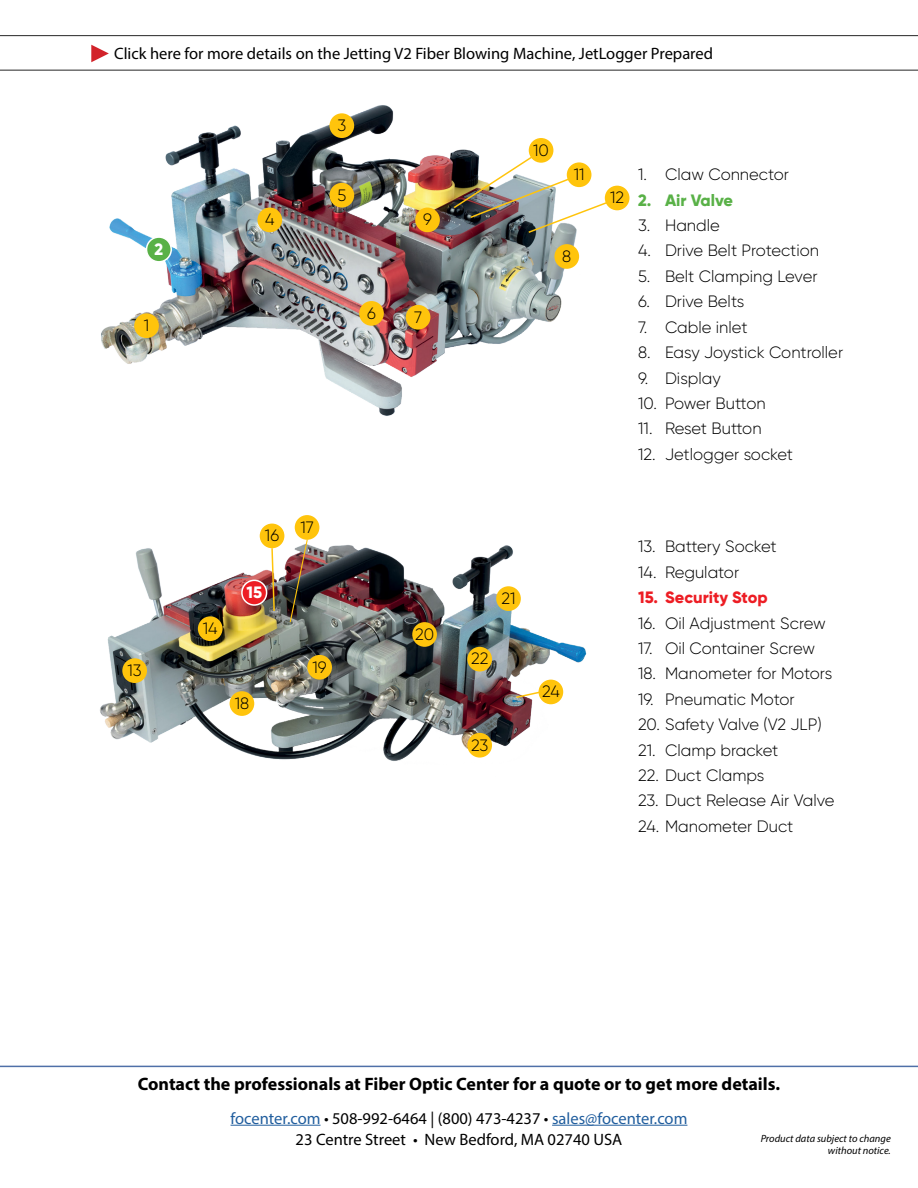
<style>
.page{position:relative;width:918px;height:1188px;background:#fff}
.page>*{position:absolute;margin:0;border:0;box-sizing:border-box;transform-origin:0 0}
.t1{font:700 18px "Myriad Pro";color:#000}
.t2{font:300 16.5px "Gilroy";color:#000}
.t3{font:16.5px "Myriad Pro";color:#000}
.t4{font:16.5px "Myriad Pro";color:#215e9e}
.t5{font:800 16.5px "Gilroy";color:#ed1d24}
.t6{font:800 16.5px "Gilroy";color:#59b147}
.t7{font:800 16.5px "Gilroy";color:#fff}
.t8{font:italic 10.5px/12.6px "Myriad Pro";color:#000;text-align:right}
.s1{color:#000}
</style>
<div class="page">
<hr style="left:231px;top:1125px;width:90px;height:1px;background:#215e9e">
<hr style="left:552px;top:1125px;width:135px;height:1px;background:#215e9e">
<hr style="left:0;top:1066px;width:918px;height:1px;background:#4f70a8">
<hr style="left:0;top:70px;width:918px;height:1px;background:#262626">
<svg style="left:91px;top:45px;width:18px;height:17px"></svg>
<hr style="left:0;top:35px;width:918px;height:1px;background:#262626">
<img style="left:101px;top:105px;width:479px;height:311px">
<img style="left:100px;top:515px;width:487px;height:246px">
<div style="left:496px;top:586px;width:25px;height:25px;background:#ffc40c;border-radius:50%"></div>
<div style="left:412px;top:622px;width:25px;height:25px;background:#ffc40c;border-radius:50%"></div>
<div style="left:467px;top:733px;width:25px;height:25px;background:#ffc40c;border-radius:50%"></div>
<div style="left:539px;top:680px;width:24px;height:24px;background:#ffc40c;border-radius:50%"></div>
<div style="left:467px;top:647px;width:25px;height:25px;background:#ffc40c;border-radius:50%"></div>
<div style="left:242px;top:580px;width:25px;height:25px;background:#ed1d24;border-radius:50%"></div>
<div style="left:241px;top:580px;width:26px;height:26px;border:1px solid #fff;border-radius:50%"></div>
<div style="left:260px;top:524px;width:24px;height:24px;background:#ffc40c;border-radius:50%"></div>
<div style="left:295px;top:515px;width:24px;height:25px;background:#ffc40c;border-radius:50%"></div>
<div style="left:198px;top:616px;width:25px;height:25px;background:#ffc40c;border-radius:50%"></div>
<div style="left:122px;top:658px;width:25px;height:25px;background:#ffc40c;border-radius:50%"></div>
<div style="left:230px;top:691px;width:24px;height:25px;background:#ffc40c;border-radius:50%"></div>
<div style="left:307px;top:655px;width:25px;height:25px;background:#ffc40c;border-radius:50%"></div>
<div style="left:529px;top:138px;width:24px;height:25px;background:#ffc40c;border-radius:50%"></div>
<div style="left:605px;top:186px;width:25px;height:24px;background:#ffc40c;border-radius:50%"></div>
<div style="left:415px;top:208px;width:25px;height:24px;background:#ffc40c;border-radius:50%"></div>
<div style="left:554px;top:244px;width:25px;height:25px;background:#ffc40c;border-radius:50%"></div>
<div style="left:406px;top:305px;width:24px;height:25px;background:#ffc40c;border-radius:50%"></div>
<div style="left:359px;top:301px;width:25px;height:25px;background:#ffc40c;border-radius:50%"></div>
<div style="left:257px;top:208px;width:25px;height:24px;background:#ffc40c;border-radius:50%"></div>
<div style="left:329px;top:183px;width:25px;height:25px;background:#ffc40c;border-radius:50%"></div>
<div style="left:134px;top:313px;width:25px;height:25px;background:#ffc40c;border-radius:50%"></div>
<div style="left:147px;top:237px;width:24px;height:25px;background:#59b147;border-radius:50%"></div>
<div style="left:146px;top:236px;width:26px;height:27px;border:1px solid #fff;border-radius:50%"></div>
<div style="left:329px;top:113px;width:25px;height:25px;background:#ffc40c;border-radius:50%"></div>
<img style="left:452px;top:155px;width:162px;height:79px">
<svg style="left:515px;top:690px;width:26px;height:9px"></svg>
<svg style="left:271px;top:547px;width:5px;height:66px"></svg>
<svg style="left:289px;top:538px;width:20px;height:85px"></svg>
<p class="t3" style="left:114px;top:43px;width:600px">Click here for more details on the Jetting V2 Fiber Blowing Machine, JetLogger Prepared</p>
<p class="t7" style="left:155px;top:239px;width:10px">2</p>
<p class="t2" style="left:144px;top:315px;width:7px">1</p>
<p class="t2" style="left:128px;top:660px;width:16px">13</p>
<p class="t2" style="left:265px;top:209px;width:11px">4</p>
<p class="t2" style="left:337px;top:115px;width:10px">3</p>
<p class="t2" style="left:337px;top:185px;width:10px">5</p>
<p class="t2" style="left:423px;top:209px;width:10px">9</p>
<p class="t2" style="left:367px;top:303px;width:10px">6</p>
<p class="t2" style="left:414px;top:307px;width:10px">7</p>
<p class="t2" style="left:203px;top:618px;width:16px">14</p>
<p class="t2" style="left:265px;top:525px;width:16px">16</p>
<p class="t7" style="left:246px;top:582px;width:17px">15</p>
<p class="t2" style="left:235px;top:693px;width:16px">18</p>
<p class="t2" style="left:300px;top:517px;width:15px">17</p>
<p class="t2" style="left:313px;top:657px;width:16px">19</p>
<p class="t2" style="left:415px;top:624px;width:20px">20</p>
<p class="t2" style="left:533px;top:140px;width:17px">10</p>
<p class="t2" style="left:574px;top:164px;width:12px">11</p>
<p class="t2" style="left:562px;top:246px;width:11px">8</p>
<p class="t2" style="left:610px;top:187px;width:16px">12</p>
<p class="t2" style="left:638px;top:164px;width:152px">1. Claw Connector</p>
<p class="t6" style="left:638px;top:189px;width:97px">2. Air Valve</p>
<p class="t2" style="left:638px;top:215px;width:83px">3. Handle</p>
<p class="t2" style="left:638px;top:241px;width:183px">4. Drive Belt Protection</p>
<p class="t2" style="left:638px;top:266px;width:181px">5. Belt Clamping Lever</p>
<p class="t2" style="left:638px;top:291px;width:108px">6. Drive Belts</p>
<p class="t2" style="left:638px;top:317px;width:111px">7. Cable inlet</p>
<p class="t2" style="left:638px;top:342px;width:207px">8. Easy Joystick Controller</p>
<p class="t2" style="left:638px;top:368px;width:84px">9. Display</p>
<p class="t2" style="left:638px;top:393px;width:129px">10. Power Button</p>
<p class="t2" style="left:638px;top:418px;width:125px">11. Reset Button</p>
<p class="t2" style="left:638px;top:444px;width:156px">12. Jetlogger socket</p>
<p class="t2" style="left:501px;top:588px;width:16px">21</p>
<p class="t2" style="left:471px;top:649px;width:19px">22</p>
<p class="t2" style="left:471px;top:735px;width:19px">23</p>
<p class="t2" style="left:542px;top:681px;width:19px">24</p>
<p class="t2" style="left:638px;top:537px;width:140px">13. Battery Socket</p>
<p class="t2" style="left:638px;top:562px;width:103px">14. Regulator</p>
<p class="t5" style="left:638px;top:587px;width:131px">15. Security Stop</p>
<p class="t2" style="left:638px;top:613px;width:189px">16. Oil Adjustment Screw</p>
<p class="t2" style="left:638px;top:638px;width:178px">17. Oil Container Screw</p>
<p class="t2" style="left:638px;top:664px;width:196px">18. Manometer for Motors</p>
<p class="t2" style="left:638px;top:689px;width:158px">19. Pneumatic Motor</p>
<p class="t2" style="left:638px;top:714px;width:185px">20. Safety Valve (V2 JLP)</p>
<p class="t2" style="left:638px;top:740px;width:142px">21. Clamp bracket</p>
<p class="t2" style="left:638px;top:765px;width:128px">22. Duct Clamps</p>
<p class="t2" style="left:638px;top:791px;width:198px">23. Duct Release Air Valve</p>
<p class="t2" style="left:638px;top:816px;width:157px">24. Manometer Duct</p>
<p class="t1" style="left:138px;top:1072px;width:644px">Contact the professionals at Fiber Optic Center for a quote or to get more details.</p>
<p class="t4" style="left:231px;top:1108px;width:458px">focenter.com <span class="s1">• 508-992-6464 | (800) 473-4237 •</span> sales@focenter.com</p>
<p class="t3" style="left:296px;top:1129px;width:328px">23 Centre Street • New Bedford, MA 02740 USA</p>
<p class="t8" style="left:761px;top:1132px;width:132px">Product data subject to change without notice.</p>
</div>
